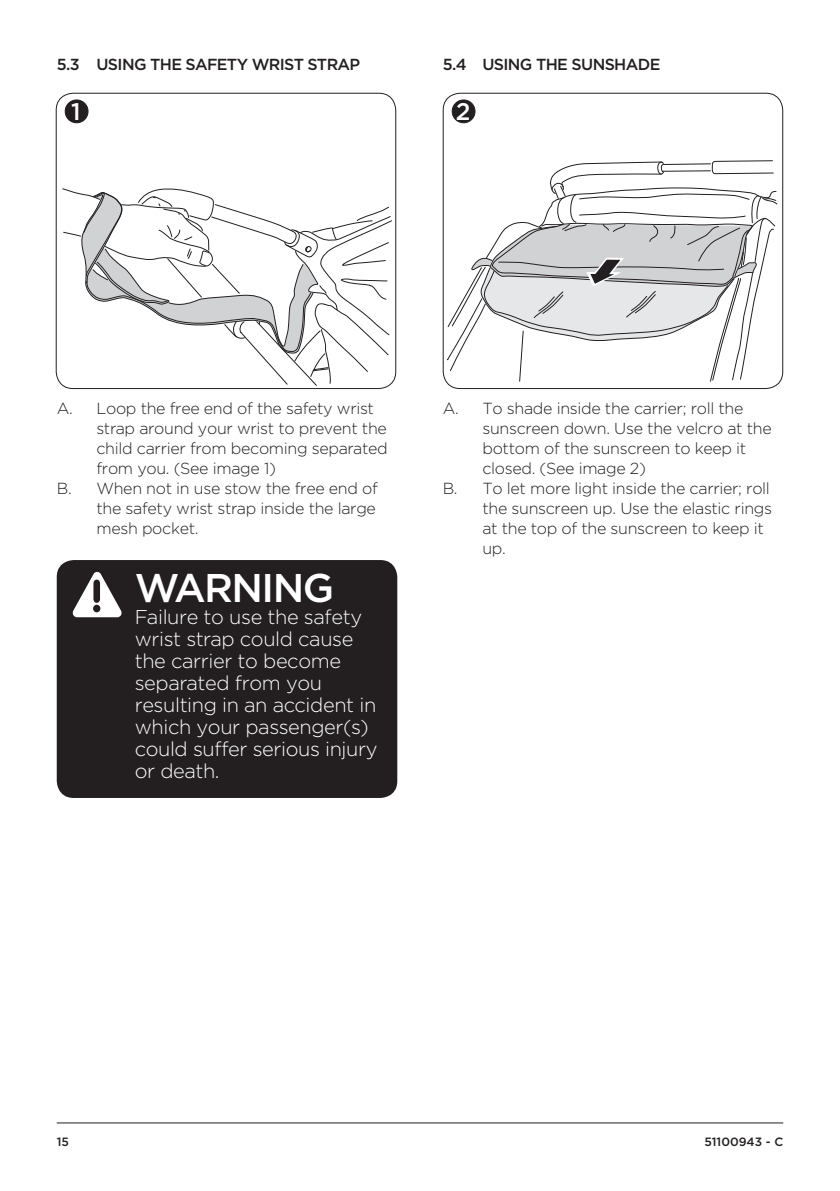
<style>
.page{position:relative;width:840px;height:1191px;background:#fff}
.page>*{position:absolute;margin:0;border:0;box-sizing:border-box;transform-origin:0 0}
.t1{font:500 40px "Thule";letter-spacing:-.04em;color:#fff}
.t2{font:500 24px "Thule";color:#fff}
.t3{font:300 20px/22px "Thule";letter-spacing:-.02em;color:#fff}
.t4{font:300 16px/20px "Thule";letter-spacing:-.02em;color:#231f20}
.t5{font:500 16px "Thule";letter-spacing:-.04em;color:#231f20}
.t6{font:500 12px "Thule";color:#231f20}
</style>
<div class="page">
<div style="left:57px;top:560px;width:340px;height:238px;background:#231f20;border-radius:17px"></div>
<div style="left:442px;top:93px;width:340px;height:296px;border:1px solid #231f20;border-radius:17px"></div>
<svg style="left:72px;top:572px;width:50px;height:45px"></svg>
<div style="left:56px;top:93px;width:340px;height:296px;border:1px solid #231f20;border-radius:17px"></div>
<div style="left:65px;top:100px;width:23px;height:23px;background:#231f20;border-radius:50%"></div>
<div style="left:65px;top:99px;width:23px;height:24px;border:1px solid #231f20;border-radius:50%"></div>
<div style="left:452px;top:100px;width:22px;height:23px;background:#231f20;border-radius:50%"></div>
<div style="left:451px;top:99px;width:24px;height:24px;border:1px solid #231f20;border-radius:50%"></div>
<svg style="left:61px;top:188px;width:331px;height:198px"></svg>
<svg style="left:446px;top:160px;width:331px;height:222px"></svg>
<hr style="left:57px;top:1122px;width:725px;height:1px;background:#231f20">
<p class="t5" style="left:57px;top:53px;width:305px">5.3 USING THE SAFETY WRIST STRAP</p>
<p class="t5" style="left:442px;top:53px;width:219px">5.4 USING THE SUNSHADE</p>
<p class="t2" style="left:71px;top:96px;width:11px">1</p>
<p class="t2" style="left:455px;top:96px;width:16px">2</p>
<p class="t4" style="left:96px;top:397px;width:292px;text-indent:-40px">A. Loop the free end of the safety wrist strap around your wrist to prevent the child carrier from becoming separated from you. (See image 1)</p>
<p class="t4" style="left:96px;top:477px;width:283px;text-align:justify;text-indent:-40px">B. When not in use stow the free end of the safety wrist strap inside the large mesh pocket.</p>
<p class="t1" style="left:135px;top:561px;width:201px">WARNING</p>
<p class="t3" style="left:135px;top:605px;width:243px">Failure to use the safety wrist strap could cause the carrier to become separated from you resulting in an accident in which your passenger(s)</p>
<p class="t3" style="left:135px;top:737px;width:244px">could suffer serious injury or death.</p>
<p class="t4" style="left:482px;top:397px;width:290px;text-indent:-40px">A. To shade inside the carrier; roll the sunscreen down. Use the velcro at the bottom of the sunscreen to keep it closed. (See image 2)</p>
<p class="t4" style="left:482px;top:477px;width:291px;text-indent:-40px">B. To let more light inside the carrier; roll the sunscreen up. Use the elastic rings at the top of the sunscreen to keep it up.</p>
<p class="t6" style="left:57px;top:1133px;width:14px">15</p>
<p class="t6" style="left:704px;top:1133px;width:80px">51100943 - C</p>
</div>
